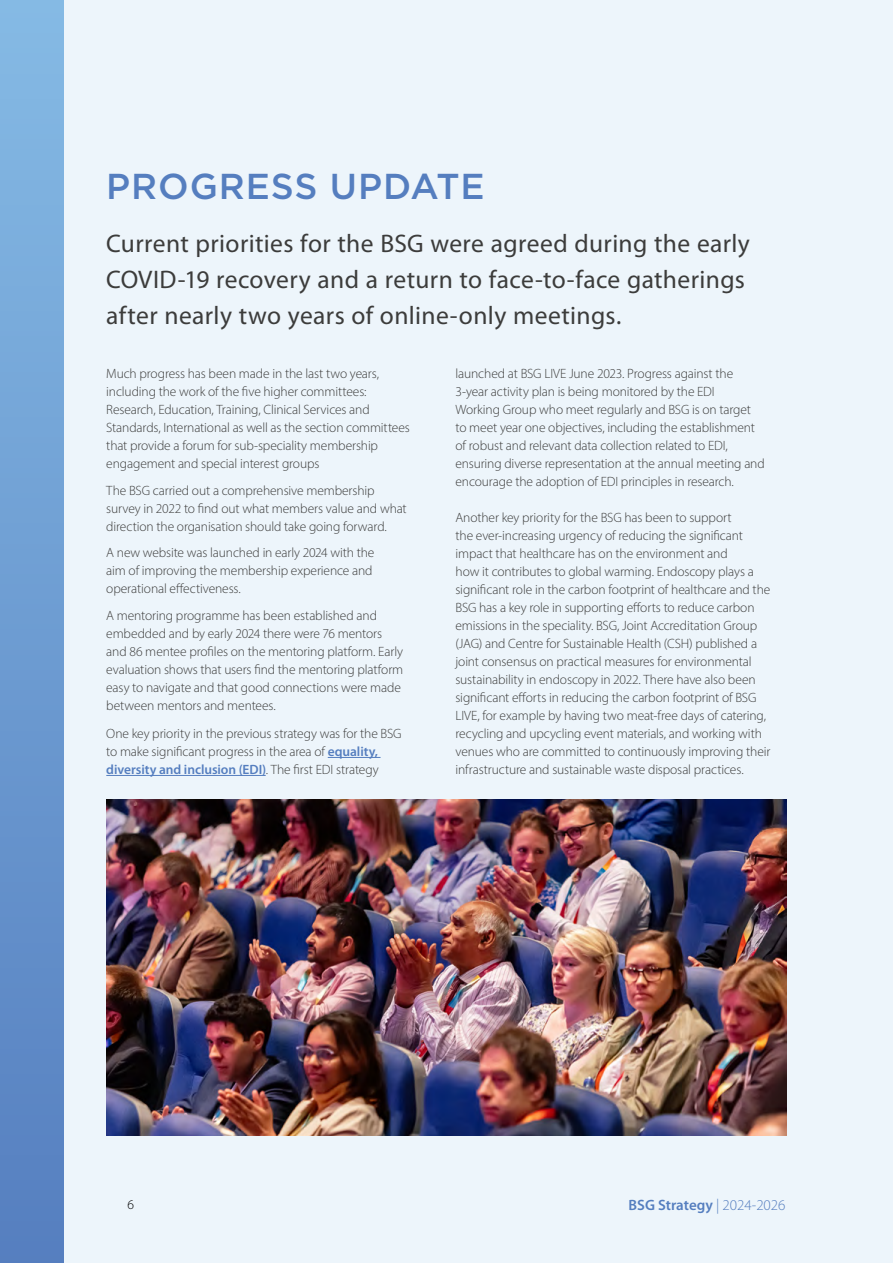
<style>
.page{position:relative;width:893px;height:1263px;background:#edf5fb}
.page>*{position:absolute;margin:0;border:0;box-sizing:border-box;transform-origin:0 0}
.BSG_Subheader{font:500 36px "Gotham";letter-spacing:.025em;color:#557ebf}
.BSG_Standfirst{font:25.5px/36px "Myriad Pro";letter-spacing:.015em;color:#3c3c3b}
.t1{font:600 15px "Myriad Pro";color:#557ebf}
.BSG_Body{font:300 13.5px/18px "Myriad Pro";letter-spacing:-.01em;color:#3c3c3b}
.t2{font:300 13.5px "Myriad Pro";color:#000}
.s1{font-weight:600;color:#557ebf}
.s2{font-weight:300}
</style>
<div class="page">
<div style="left:0;top:0;width:64px;height:1263px;background:linear-gradient(to bottom,#85bae4,#557fbf)"></div>
<hr style="left:328px;top:757px;width:53px;height:1px;background:#557ebf">
<hr style="left:106px;top:775px;width:160px;height:1px;background:#557ebf">
<img style="left:106px;top:799px;width:681px;height:336px">
<p class="BSG_Subheader" style="left:106px;top:163px;width:380px">PROGRESS UPDATE</p>
<p class="BSG_Standfirst" style="left:106px;top:225px;width:645px">Current priorities for the BSG were agreed during the early<br>COVID-19 recovery and a return to face-to-face gatherings after nearly two years of online-only meetings.</p>
<p class="BSG_Body" style="left:106px;top:364px;width:305px">Much progress has been made in the last two years, including the work of the five higher committees:<br>Research, Education, Training, Clinical Services and Standards, International as well as the section committees that provide a forum for sub-speciality membership engagement and special interest groups</p>
<p class="BSG_Body" style="left:106px;top:481px;width:302px">The BSG carried out a comprehensive membership survey in 2022 to find out what members value and what direction the organisation should take going forward.</p>
<p class="BSG_Body" style="left:106px;top:543px;width:270px">A new website was launched in early 2024 with the aim of improving the membership experience and operational effectiveness.</p>
<p class="BSG_Body" style="left:106px;top:606px;width:299px">A mentoring programme has been established and embedded and by early 2024 there were 76 mentors and 86 mentee profiles on the mentoring platform. Early evaluation shows that users find the mentoring platform easy to navigate and that good connections were made between mentors and mentees.</p>
<p class="BSG_Body" style="left:106px;top:724px;width:297px">One key priority in the previous strategy was for the BSG to make significant progress in the area of <span class="s1">equality, diversity and inclusion (EDI)</span>. The first EDI strategy</p>
<p class="BSG_Body" style="left:455px;top:364px;width:311px">launched at BSG LIVE June 2023. Progress against the 3-year activity plan is being monitored by the EDI<br>Working Group who meet regularly and BSG is on target to meet year one objectives, including the establishment of robust and relevant data collection related to EDI, ensuring diverse representation at the annual meeting and encourage the adoption of EDI principles in research.</p>
<p class="BSG_Body" style="left:455px;top:508px;width:316px">Another key priority for the BSG has been to support<br>the ever-increasing urgency of reducing the significant impact that healthcare has on the environment and<br>how it contributes to global warming. Endoscopy plays a significant role in the carbon footprint of healthcare and the BSG has a key role in supporting efforts to reduce carbon emissions in the speciality. BSG, Joint Accreditation Group (JAG) and Centre for Sustainable Health (CSH) published a joint consensus on practical measures for environmental sustainability in endoscopy in 2022. There have also been significant efforts in reducing the carbon footprint of BSG LIVE, for example by having two meat-free days of catering, recycling and upcycling event materials, and working with venues who are committed to continuously improving their infrastructure and sustainable waste disposal practices.</p>
<p class="t2" style="left:128px;top:1197px;width:8px">6</p>
<p class="t1" style="left:629px;top:1196px;width:159px">BSG Strategy <span class="s2">| 2024-2026</span></p>
</div>
